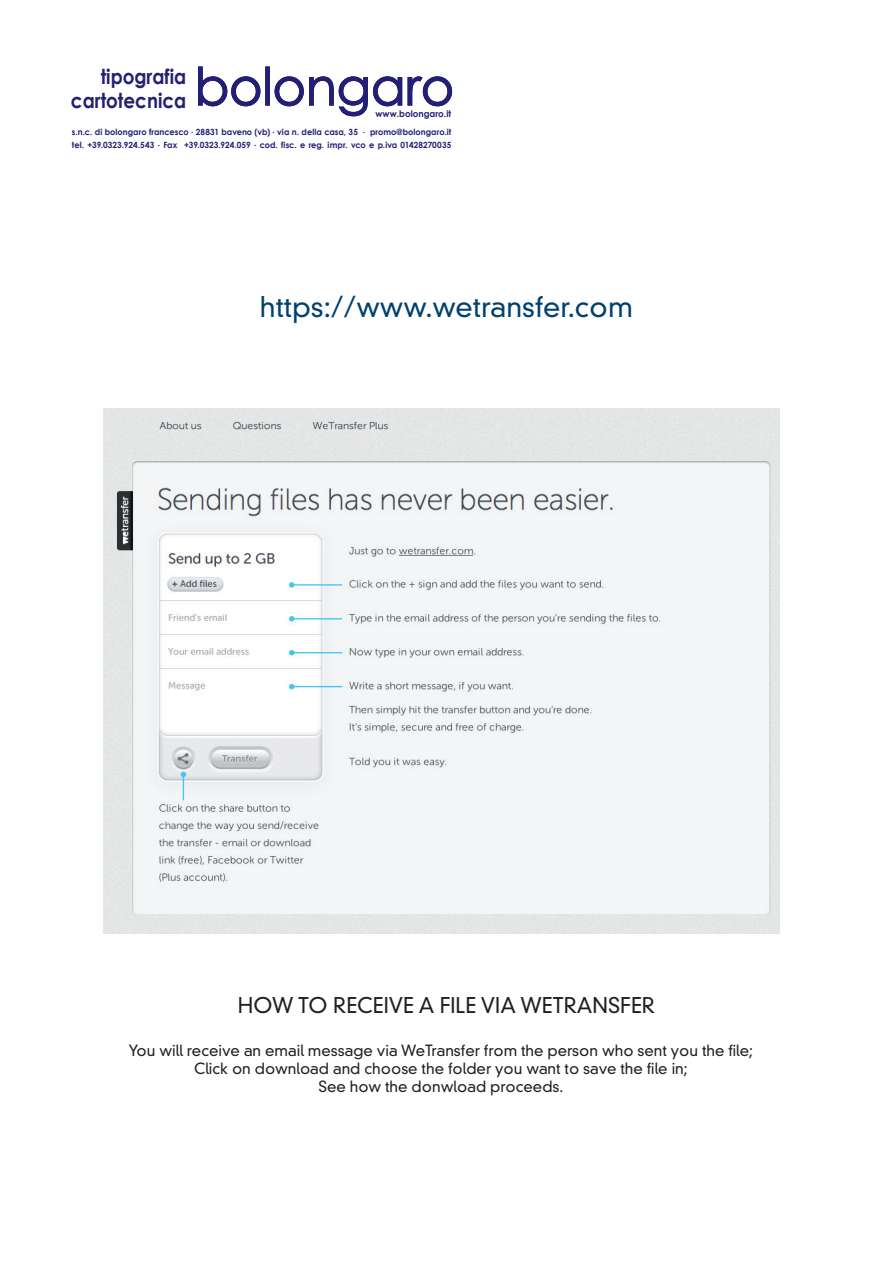
<style>
.page{position:relative;width:893px;height:1263px;background:#fff}
.page>*{position:absolute;margin:0;border:0;box-sizing:border-box;transform-origin:0 0}
.t1{font:51.6px "Century Gothic";color:#231f75}
.t2{font:300 27.6px "DIN Neuzeit Grotesk LT";color:#01416f}
.t3{font:300 21px "DIN Neuzeit Grotesk LT";color:#231f20}
.t4{font:700 20.7px/24.8px "Century Gothic";color:#231f75;text-align:right;scale:.89 1}
.t5{font:300 15px/18px "DIN Neuzeit Grotesk LT";color:#231f20;text-align:center}
.t6{font:700 9.15px "Century Gothic";color:#231f75;scale:.96 1}
.t7{font:700 8.55px/13.2px "Century Gothic";color:#231f75;scale:.96 1}
</style>
<div class="page">
<svg style="left:198px;top:66px;width:63px;height:41px"></svg>
<div style="left:265px;top:66px;width:5px;height:40px;border:1px solid #231f75"></div>
<svg style="left:274px;top:76px;width:179px;height:41px"></svg>
<img style="left:103px;top:408px;width:676px;height:526px">
<h3 class="t4" style="left:71px;top:63px;width:131px">tipografia cartotecnica</h3>
<h1 class="t1" style="left:195px;top:55px;width:261px">bolongaro</h1>
<p class="t6" style="left:376px;top:108px;width:80px">www.bolongaro.it</p>
<p class="t7" style="left:72px;top:125px;width:397px">s.n.c. di bolongaro francesco . 28831 baveno (vb) . via n. della casa, 35 . promo@bolongaro.it tel. +39.0323.924.543 . Fax +39.0323.924.059 . cod. fisc. e reg. impr. vco e p.iva 01428270035</p>
<h2 class="t2" style="left:260px;top:290px;width:375px">https://www.wetransfer.com</h2>
<h3 class="t3" style="left:238px;top:993px;width:419px">HOW TO RECEIVE A FILE VIA WETRANSFER</h3>
<h3 class="t5" style="left:129px;top:1041px;width:626px">You will receive an email message via WeTransfer from the person who sent you the file;<br>Click on download and choose the folder you want to save the file in;<br>See how the donwload proceeds.</h3>
</div>
